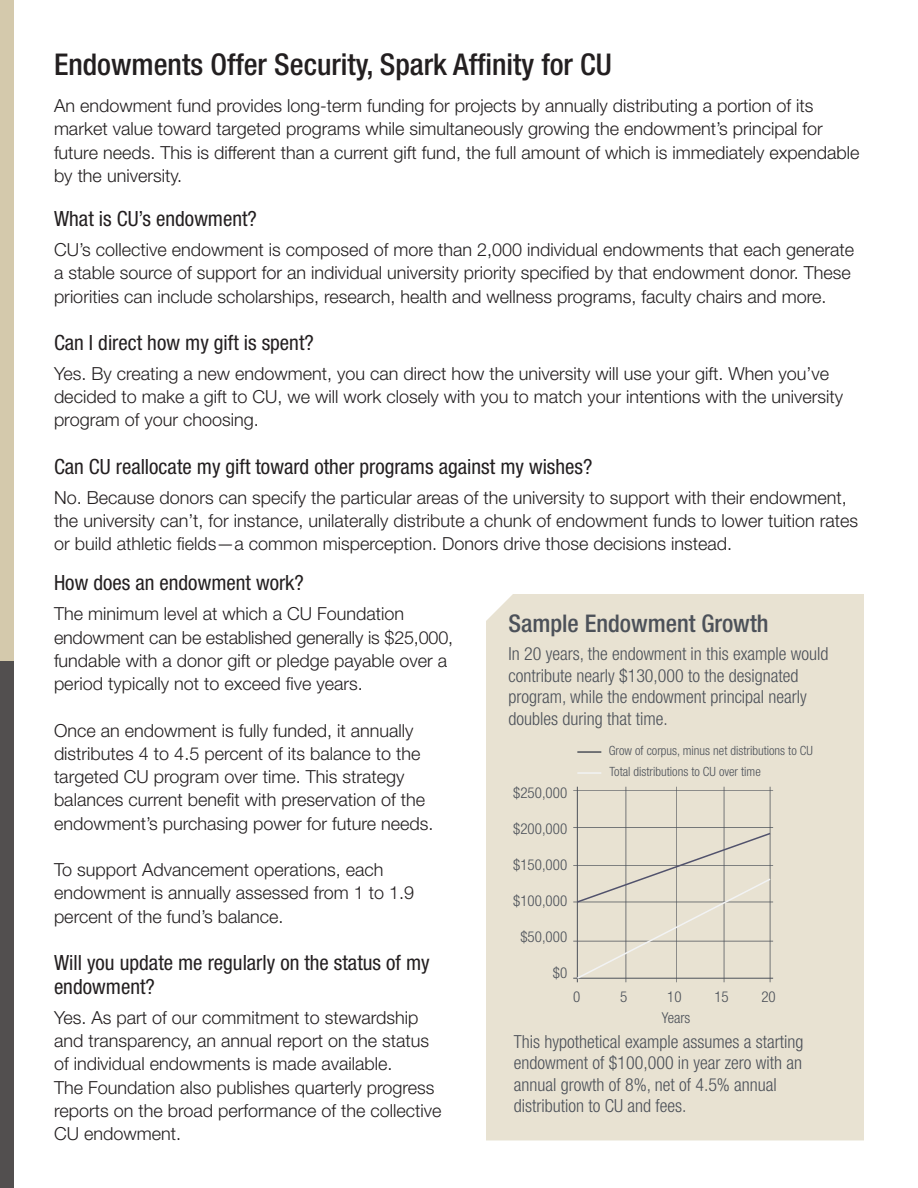
<style>
.page{position:relative;width:918px;height:1188px;background:#fff}
.page>*{position:absolute;margin:0;border:0;box-sizing:border-box;transform-origin:0 0}
.body{font:500 condensed 30px "Helvetica Neue LT Std";color:#231f20}
.body-2{font:500 condensed 24.3px "Helvetica Neue LT Std";color:#4c5159}
.body-3{font:condensed 21px/24px "Helvetica Neue LT Std";color:#231f20}
.body-4{font:300 18px/23.2px "Helvetica Neue LT Std";color:#231f20}
.body-5{font:300 condensed 18px/21.6px "Helvetica Neue LT Std";color:#4c5159}
.t1{font:300 condensed 15px "Helvetica Neue LT Std";color:#4c5159}
.t2{font:300 condensed 12.75px/21px "Helvetica Neue LT Std";color:#4c5159}
</style>
<div class="page">
<div style="left:0;top:0;width:14px;height:662px;background:#d4c9ac"></div>
<div style="left:0;top:662px;width:14px;height:526px;background:#524f4f"></div>
<div style="left:486px;top:594px;width:378px;height:546px;background:#e8e2d2"></div>
<hr style="left:577px;top:787px;width:1px;height:195px;background:#4c5159">
<hr style="left:573px;top:978px;width:200px;height:1px;background:#4c5159">
<hr style="left:573px;top:941px;width:200px;height:1px;background:#4c5159">
<hr style="left:573px;top:902px;width:200px;height:1px;background:#4c5159">
<hr style="left:573px;top:865px;width:200px;height:1px;background:#4c5159">
<hr style="left:573px;top:827px;width:200px;height:1px;background:#4c5159">
<hr style="left:573px;top:790px;width:200px;height:1px;background:#4c5159">
<hr style="left:626px;top:787px;width:1px;height:195px;background:#4c5159">
<hr style="left:677px;top:787px;width:1px;height:195px;background:#4c5159">
<hr style="left:724px;top:787px;width:1px;height:195px;background:#4c5159">
<hr style="left:770px;top:787px;width:1px;height:195px;background:#4c5159">
<svg style="left:575px;top:832px;width:197px;height:148px;background:#e0dacc"></svg>
<hr style="left:577px;top:751px;width:24px;height:2px;background:#4c5159">
<hr style="left:577px;top:772px;width:24px;height:2px;background:#f2f3f4">
<p class="body" style="left:54px;top:47px;width:559px">Endowments Offer Security, Spark Affinity for CU</p>
<p class="body-4" style="left:54px;top:94px;width:807px">An endowment fund provides long-term funding for projects by annually distributing a portion of its market value toward targeted programs while simultaneously growing the endowment’s principal for future needs. This is different than a current gift fund, the full amount of which is immediately expendable by the university.</p>
<p class="body-3" style="left:54px;top:207px;width:204px">What is CU’s endowment?</p>
<p class="body-4" style="left:54px;top:238px;width:802px">CU’s collective endowment is composed of more than 2,000 individual endowments that each generate a stable source of support for an individual university priority specified by that endowment donor. These priorities can include scholarships, research, health and wellness programs, faculty chairs and more.</p>
<p class="body-3" style="left:54px;top:330px;width:261px">Can I direct how my gift is spent?</p>
<p class="body-4" style="left:54px;top:362px;width:791px">Yes. By creating a new endowment, you can direct how the university will use your gift. When you’ve decided to make a gift to CU, we will work closely with you to match your intentions with the university program of your choosing.</p>
<p class="body-3" style="left:54px;top:454px;width:540px">Can CU reallocate my gift toward other programs against my wishes?</p>
<p class="body-4" style="left:54px;top:485px;width:806px">No. Because donors can specify the particular areas of the university to support with their endowment, the university can’t, for instance, unilaterally distribute a chunk of endowment funds to lower tuition rates or build athletic fields—a common misperception. Donors drive those decisions instead.</p>
<p class="body-3" style="left:54px;top:571px;width:251px">How does an endowment work?</p>
<p class="body-4" style="left:54px;top:602px;width:401px">The minimum level at which a CU Foundation endowment can be established generally is $25,000, fundable with a donor gift or pledge payable over a period typically not to exceed five years.</p>
<p class="body-4" style="left:54px;top:718px;width:381px">Once an endowment is fully funded, it annually distributes 4 to 4.5 percent of its balance to the targeted CU program over time. This strategy balances current benefit with preservation of the endowment’s purchasing power for future needs.</p>
<p class="body-4" style="left:54px;top:858px;width:362px">To support Advancement operations, each endowment is annually assessed from 1 to 1.9 percent of the fund’s balance.</p>
<p class="body-3" style="left:54px;top:950px;width:377px">Will you update me regularly on the status of my endowment?</p>
<p class="body-4" style="left:54px;top:1005px;width:389px">Yes. As part of our commitment to stewardship and transparency, an annual report on the status of individual endowments is made available.<br>The Foundation also publishes quarterly progress reports on the broad performance of the collective CU endowment.</p>
<p class="body-2" style="left:508px;top:609px;width:262px">Sample Endowment Growth</p>
<p class="body-5" style="left:508px;top:643px;width:322px">In 20 years, the endowment in this example would contribute nearly $130,000 to the designated program, while the endowment principal nearly doubles during that time.</p>
<p class="t2" style="left:609px;top:740px;width:206px">Grow of corpus, minus net distributions to CU<br>Total distributions to CU over time</p>
<p class="t1" style="left:513px;top:784px;width:56px">$250,000</p>
<p class="t1" style="left:513px;top:820px;width:56px">$200,000</p>
<p class="t1" style="left:513px;top:856px;width:56px">$150,000</p>
<p class="t1" style="left:513px;top:892px;width:56px">$100,000</p>
<p class="t1" style="left:520px;top:928px;width:48px">$50,000</p>
<p class="t1" style="left:553px;top:964px;width:16px">$0</p>
<p class="t1" style="left:573px;top:988px;width:9px">0</p>
<p class="t1" style="left:620px;top:988px;width:9px">5</p>
<p class="t1" style="left:667px;top:988px;width:16px">10</p>
<p class="t1" style="left:714px;top:988px;width:16px">15</p>
<p class="t1" style="left:761px;top:988px;width:16px">20</p>
<p class="t1" style="left:662px;top:1009px;width:30px">Years</p>
<p class="body-5" style="left:514px;top:1030px;width:291px">This hypothetical example assumes a starting endowment of $100,000 in year zero with an annual growth of 8%, net of 4.5% annual distribution to CU and fees.</p>
</div>
